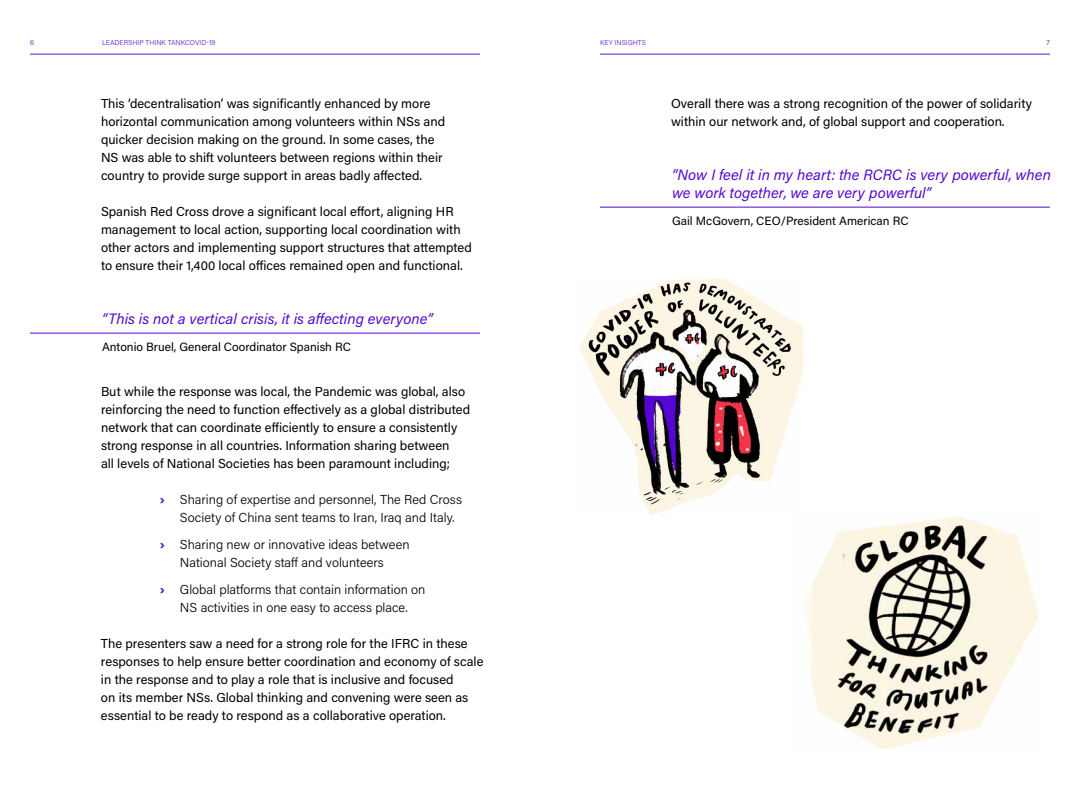
<style>
.page{position:relative;width:1080px;height:810px;background:#fff}
.page>*{position:absolute;margin:0;border:0;box-sizing:border-box;transform-origin:0 0}
.t1{font:15px/18px "Acumin Variable Concept";letter-spacing:.015em;color:#5408d1}
.t2{font:13px/18px "Acumin Variable Concept";letter-spacing:.02em;color:#000}
.t3{font:12px "Acumin Variable Concept";letter-spacing:.02em;color:#000}
.t4{font:7px "Acumin Variable Concept";letter-spacing:.01em;color:#5c12d4}
.s1{color:#5408d1}
</style>
<div class="page">
<hr style="left:30px;top:54px;width:450px;height:1px;background:#5c12d4">
<hr style="left:600px;top:54px;width:450px;height:1px;background:#5c12d4">
<hr style="left:600px;top:207px;width:450px;height:1px;background:#5408d1">
<hr style="left:30px;top:333px;width:450px;height:1px;background:#5408d1">
<img style="left:580px;top:279px;width:224px;height:236px">
<img style="left:806px;top:516px;width:233px;height:234px">
<p class="t4" style="left:30px;top:38px;width:5px">6</p>
<p class="t4" style="left:102px;top:38px;width:115px">Leadership Think TankCOVID-19</p>
<p class="t4" style="left:600px;top:38px;width:47px">Key I nsights</p>
<p class="t4" style="left:1047px;top:38px;width:5px">7</p>
<p class="t2" style="left:101px;top:94px;width:345px">This ‘decentralisation’ was significantly enhanced by more horizontal communication among volunteers within NSs and quicker decision making on the ground. In some cases, the NS was able to shift volunteers between regions within their country to provide surge support in areas badly affected.</p>
<p class="t2" style="left:101px;top:202px;width:372px">Spanish Red Cross drove a significant local effort, aligning HR management to local action, supporting local coordination with other actors and implementing support structures that attempted to ensure their 1,400 local offices remained open and functional.</p>
<p class="t1" style="left:102px;top:309px;width:332px">“This is not a vertical crisis, it is affecting everyone”</p>
<p class="t3" style="left:102px;top:339px;width:250px">Antonio Bruel, General Coordinator Spanish RC</p>
<p class="t2" style="left:101px;top:382px;width:370px">But while the response was local, the Pandemic was global, also reinforcing the need to function effectively as a global distributed network that can coordinate efficiently to ensure a consistently strong response in all countries. Information sharing between<br>all levels of National Societies has been paramount including;</p>
<p class="t2" style="left:180px;top:490px;width:283px;text-indent:-20px"><span class="s1">›</span> Sharing of expertise and personnel, The Red Cross<br>Society of China sent teams to I ran, I raq and Italy.</p>
<p class="t2" style="left:160px;top:535px;width:251px;text-align:center"><span class="s1">›</span> Sharing new or innovative ideas between<br>National Society staff and volunteers</p>
<p class="t2" style="left:160px;top:580px;width:267px;text-align:center"><span class="s1">›</span> Global platforms that contain information on<br>NS activities in one easy to access place.</p>
<p class="t2" style="left:101px;top:634px;width:384px">The presenters saw a need for a strong role for the IFRC in these responses to help ensure better coordination and economy of scale in the response and to play a role that is inclusive and focused<br>on its member NSs. Global thinking and convening were seen as essential to be ready to respond as a collaborative operation.</p>
<p class="t2" style="left:671px;top:94px;width:362px">Overall there was a strong recognition of the power of solidarity within our network and, of global support and cooperation.</p>
<p class="t1" style="left:672px;top:165px;width:380px">“Now I feel it in my heart: the RCRC is very powerful, when we work together, we are very powerful”</p>
<p class="t3" style="left:672px;top:213px;width:238px">Gail McGovern, CEO/President American RC</p>
</div>
